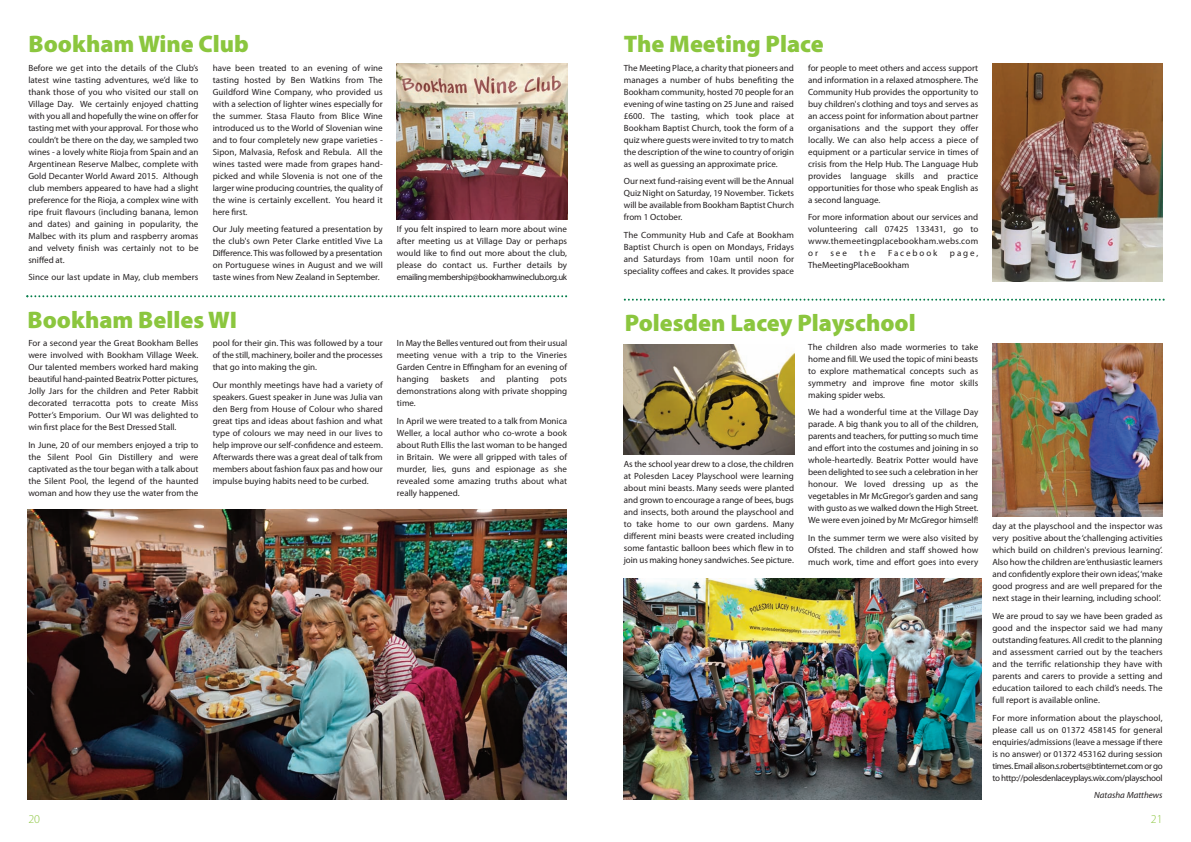
<style>
.page{position:relative;width:1191px;height:842px;background:#fff}
.page>*{position:absolute;margin:0;border:0;box-sizing:border-box;transform-origin:0 0}
.t1{font:900 24px "Myriad Pro";color:#8bc63e}
.t2{font:300 12px "Myriad Pro";color:#8bc63e}
.t3{font:9px/12px "Myriad Pro";color:#231f20;text-align:justify}
.t4{font:italic 9px "Myriad Pro";color:#231f20}
.t5{font:9px "Myriad Pro";letter-spacing:.21em;color:#231f20}
</style>
<div class="page">
<img style="left:992px;top:64px;width:170px;height:217px">
<img style="left:624px;top:344px;width:170px;height:110px">
<img style="left:624px;top:578px;width:357px;height:221px">
<img style="left:992px;top:343px;width:170px;height:174px">
<svg style="left:624px;top:299px;width:540px;height:2px"></svg>
<img style="left:397px;top:64px;width:170px;height:156px">
<img style="left:27px;top:509px;width:539px;height:290px">
<svg style="left:26px;top:295px;width:541px;height:2px"></svg>
<h1 class="t1" style="left:28px;top:35px;width:222px">Bookham Wine Club</h1>
<p class="t3" style="left:28px;top:62px;width:172px">Before we get into the details of the Club’s latest wine tasting adventures, we’d like to thank those of you who visited our stall on Village Day. We certainly enjoyed chatting with you all and hopefully the wine on offer for tasting met with your approval. For those who couldn’t be there on the day, we sampled two wines - a lovely white Rioja from Spain and an Argentinean Reserve Malbec, complete with Gold Decanter World Award 2015. Although club members appeared to have had a slight preference for the Rioja, a complex wine with ripe fruit flavours (including banana, lemon and dates) and gaining in popularity, the Malbec with its plum and raspberry aromas and velvety finish was certainly not to be sniffed at.</p>
<p class="t3" style="left:28px;top:272px;width:172px">Since our last update in May, club members</p>
<p class="t3" style="left:213px;top:62px;width:172px">have been treated to an evening of wine tasting hosted by Ben Watkins from The Guildford Wine Company, who provided us with a selection of lighter wines especially for the summer. Stasa Flauto from Blice Wine introduced us to the World of Slovenian wine and to four completely new grape varieties - Sipon, Malvasia, Refosk and Rebula. All the wines tasted were made from grapes hand&shy;picked and while Slovenia is not one of the larger wine producing countries, the quality of the wine is certainly excellent. You heard it here first.</p>
<p class="t3" style="left:213px;top:224px;width:172px">Our July meeting featured a presentation by the club's own Peter Clarke entitled Vive La Difference. This was followed by a presentation on Portuguese wines in August and we will taste wines from New Zealand in September.</p>
<p class="t3" style="left:397px;top:224px;width:172px">If you felt inspired to learn more about wine after meeting us at Village Day or perhaps would like to find out more about the club, please do contact us. Further details by emailing membership@bookhamwineclub.org.uk</p>
<h1 class="t1" style="left:27px;top:311px;width:211px">Bookham Belles WI</h1>
<p class="t3" style="left:28px;top:338px;width:172px">For a second year the Great Bookham Belles were involved with Bookham Village Week.<br>Our talented members worked hard making beautiful hand-painted Beatrix Potter pictures, Jolly Jars for the children and Peter Rabbit decorated terracotta pots to create Miss Potter’s Emporium. Our WI was delighted to win first place for the Best Dressed Stall.</p>
<p class="t3" style="left:28px;top:440px;width:172px">In June, 20 of our members enjoyed a trip to the Silent Pool Gin Distillery and were captivated as the tour began with a talk about the Silent Pool, the legend of the haunted woman and how they use the water from the</p>
<p class="t3" style="left:213px;top:338px;width:172px">pool for their gin. This was followed by a tour of the still, machinery, boiler and the processes that go into making the gin.</p>
<p class="t3" style="left:213px;top:380px;width:172px">Our monthly meetings have had a variety of speakers. Guest speaker in June was Julia van den Berg from House of Colour who shared great tips and ideas about fashion and what type of colours we may need in our lives to help improve our self-confidence and esteem.<br>Afterwards there was a great deal of talk from members about fashion faux pas and how our impulse buying habits need to be curbed.</p>
<p class="t3" style="left:397px;top:338px;width:172px">In May the Belles ventured out from their usual meeting venue with a trip to the Vineries Garden Centre in Effingham for an evening of hanging</p>
<p class="t3" style="left:440px;top:374px;width:30px">baskets</p>
<p class="t3" style="left:480px;top:374px;width:16px">and</p>
<p class="t3" style="left:506px;top:374px;width:34px">planting</p>
<p class="t3" style="left:397px;top:374px;width:172px;text-indent:153px">pots demonstrations along with private shopping time.</p>
<p class="t3" style="left:397px;top:416px;width:172px">In April we were treated to a talk from Monica Weller, a local author who co-wrote a book about Ruth Ellis the last woman to be hanged in Britain. We were all gripped with tales of murder, lies, guns and espionage as she revealed some amazing truths about what really happened.</p>
<h2 class="t2" style="left:28px;top:814px;width:13px">20</h2>
<h1 class="t1" style="left:624px;top:35px;width:201px">The Meeting Place</h1>
<p class="t3" style="left:624px;top:62px;width:172px">The Meeting Place, a charity that pioneers and manages a number of hubs benefiting the Bookham community, hosted 70 people for an evening of wine tasting on 25 June and raised £600. The tasting, which took place at Bookham Baptist Church, took the form of a quiz where guests were invited to try to match the description of the wine to country of origin as well as guessing an approximate price.</p>
<p class="t3" style="left:624px;top:176px;width:172px">Our next fund-raising event will be the Annual Quiz Night on Saturday, 19 November. Tickets will be available from Bookham Baptist Church from 1 October.</p>
<p class="t3" style="left:624px;top:230px;width:172px">The Community Hub and Cafe at Bookham Baptist Church is open on Mondays, Fridays and Saturdays from 10am until noon for speciality coffees and cakes. It provides space</p>
<p class="t3" style="left:808px;top:62px;width:172px">for people to meet others and access support and information in a relaxed atmosphere. The Community Hub provides the opportunity to buy children's clothing and toys and serves as an access point for information about partner organisations and the support they offer locally. We can also help access a piece of equipment or a particular service in times of crisis from the Help Hub. The Language Hub provides language skills and practice opportunities for those who speak English as a second language.</p>
<p class="t3" style="left:808px;top:212px;width:172px">For more information about our services and volunteering call 07425 133431, go to www.themeetingplacebookham.webs.com or</p>
<p class="t3" style="left:830px;top:248px;width:18px">see</p>
<p class="t3" style="left:859px;top:248px;width:18px">the</p>
<p class="t5" style="left:888px;top:250px;width:51px">Facebook</p>
<p class="t3" style="left:950px;top:248px;width:30px">page,</p>
<p class="t3" style="left:808px;top:260px;width:103px">TheMeetingPlaceBookham</p>
<h1 class="t1" style="left:625px;top:314px;width:292px">Polesden Lacey Playschool</h1>
<p class="t3" style="left:624px;top:459px;width:172px">As the school year drew to a close, the children at Polesden Lacey Playschool were learning about mini beasts. Many seeds were planted and grown to encourage a range of bees, bugs and insects, both around the playschool and to take home to our own gardens. Many different mini beasts were created including some fantastic balloon bees which flew in to join us making honey sandwiches. See picture.</p>
<p class="t3" style="left:808px;top:341px;width:172px">The children also made wormeries to take home and fill. We used the topic of mini beasts to explore mathematical concepts such as symmetry and improve fine motor skills making spider webs.</p>
<p class="t3" style="left:808px;top:407px;width:172px">We had a wonderful time at the Village Day parade. A big thank you to all of the children, parents and teachers, for putting so much time and effort into the costumes and joining in so whole-heartedly. Beatrix Potter would have been delighted to see such a celebration in her honour. We loved dressing up as the vegetables in Mr McGregor’s garden and sang with gusto as we walked down the High Street.<br>We were even joined by Mr McGregor himself!</p>
<p class="t3" style="left:808px;top:533px;width:172px">In the summer term we were also visited by Ofsted. The children and staff showed how much work, time and effort goes into every</p>
<p class="t3" style="left:992px;top:521px;width:172px">day at the playschool and the inspector was very positive about the ‘challenging activities which build on children's previous learning’.<br>Also how the children are ‘enthusiastic learners and confidently explore their own ideas’, ‘make good progress and are well prepared for the next stage in their learning, including school’.</p>
<p class="t3" style="left:992px;top:611px;width:172px">We are proud to say we have been graded as good and the inspector said we had many outstanding features. All credit to the planning and assessment carried out by the teachers and the terrific relationship they have with parents and carers to provide a setting and education tailored to each child’s needs. The full report is available online.</p>
<p class="t3" style="left:992px;top:712px;width:172px">For more information about the playschool, please call us on 01372 458145 for general enquiries/admissions (leave a message if there is no answer) or 01372 453162 during session times. Email alison.s.roberts@btinternet.com or go to http://polesdenlaceyplays.wix.com/playschool</p>
<p class="t4" style="left:1094px;top:792px;width:70px">Natasha Matthews</p>
<h2 class="t2" style="left:1150px;top:814px;width:13px">21</h2>
</div>
